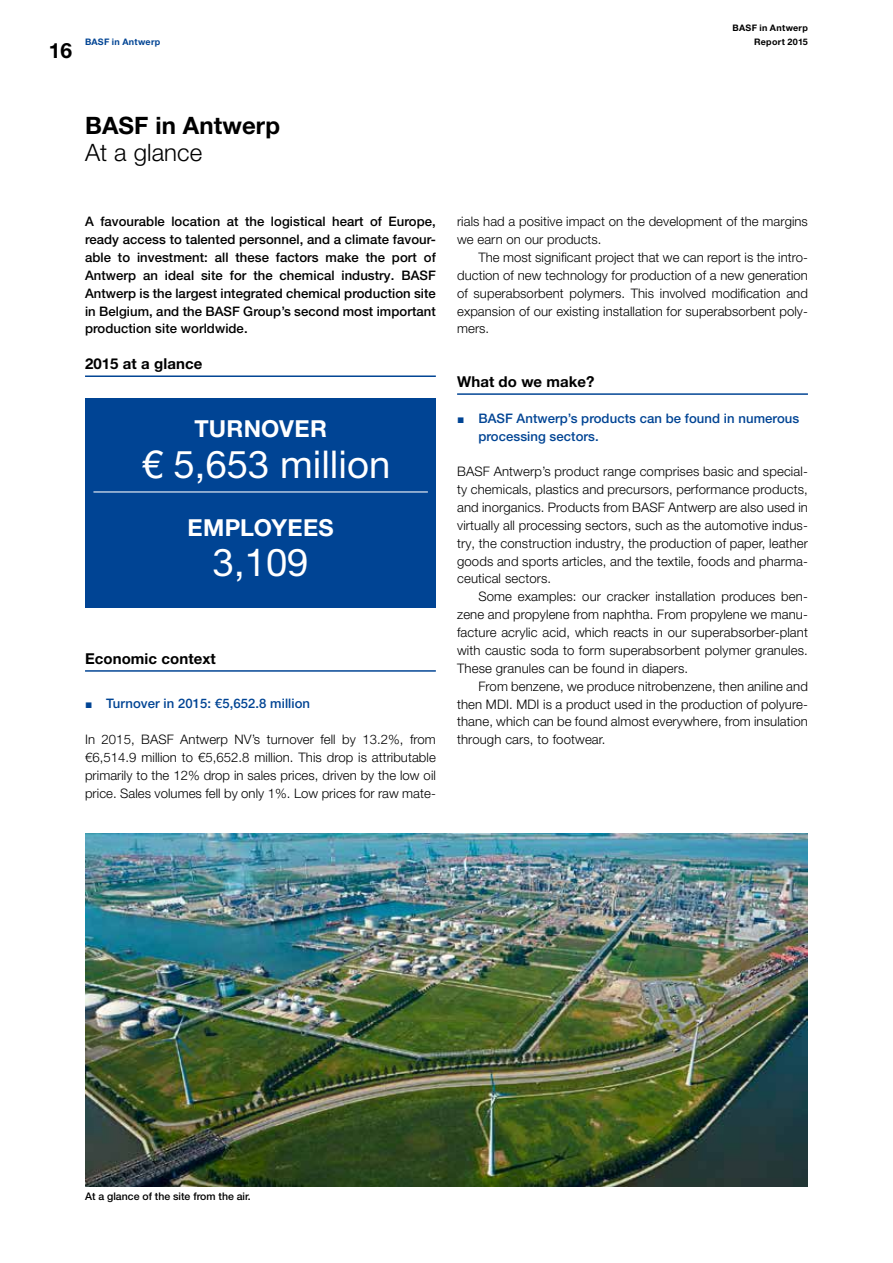
<style>
.page{position:relative;width:893px;height:1263px;background:#fff}
.page>*{position:absolute;margin:0;border:0;box-sizing:border-box;transform-origin:0 0}
.t1{font:38.4px "Helvetica Finanz Std";color:#fff}
.t2{font:700 24px "Helvetica Finanz Std";letter-spacing:.005em;color:#000}
.t3{font:300 24px "Helvetica Finanz Std";letter-spacing:.005em;color:#000}
.t4{font:700 23.4px "Helvetica Finanz Std";letter-spacing:.015em;color:#fff}
.t5{font:700 21px "Helvetica Finanz Std";color:#000}
.t6{font:700 15px "Helvetica Finanz Std";letter-spacing:.005em;color:#000}
.t7{font:300 13.2px/17.9px "Helvetica Finanz Std";letter-spacing:.005em;color:#000;text-align:justify}
.t8{font:500 13.2px/17.9px "Helvetica Finanz Std";letter-spacing:.005em;color:#000;text-align:justify}
.t9{font:500 13.2px/17.9px "Helvetica Finanz Std";letter-spacing:.005em;color:#004494}
.t10{font:500 10.5px "Helvetica Finanz Std";color:#000}
.t11{font:700 9px/13.5px "Helvetica Finanz Std";letter-spacing:.03em;color:#000;text-align:right}
.t12{font:700 9px "Helvetica Finanz Std";letter-spacing:.03em;color:#004494}
</style>
<div class="page">
<img style="left:85px;top:834px;width:723px;height:352px">
<hr style="left:85px;top:375px;width:351px;height:2px;background:#004494">
<hr style="left:85px;top:670px;width:351px;height:2px;background:#004494">
<div style="left:85px;top:398px;width:351px;height:209px;background:#004494"></div>
<hr style="left:93px;top:491px;width:335px;height:1px;background:#fff">
<hr style="left:457px;top:393px;width:351px;height:2px;background:#004494">
<h3 class="t5" style="left:49px;top:38px;width:25px">16</h3>
<p class="t12" style="left:85px;top:36px;width:77px">BASF in Antwerp</p>
<p class="t11" style="left:733px;top:21px;width:77px">BASF in Antwerp<br>Report 2015</p>
<h2 class="t2" style="left:85px;top:111px;width:197px">BASF in Antwerp</h2>
<h2 class="t3" style="left:85px;top:138px;width:119px">At a glance</h2>
<p class="t8" style="left:85px;top:212px;width:352px">A favourable location at the logistical heart of Europe, ready access to talented personnel, and a climate favour&shy;able to investment: all these factors make the port of Antwerp an ideal site for the chemical industry. BASF Antwerp is the largest integrated chemical production site in Belgium, and the BASF Group’s second most important production site worldwide.</p>
<p class="t6" style="left:85px;top:355px;width:119px">2015 at a glance</p>
<h3 class="t4" style="left:194px;top:415px;width:134px">TURNOVER</h3>
<h1 class="t1" style="left:142px;top:441px;width:250px">€ 5,653 million</h1>
<h3 class="t4" style="left:188px;top:513px;width:148px">EMPLOYEES</h3>
<h1 class="t1" style="left:213px;top:539px;width:97px">3,109</h1>
<p class="t6" style="left:85px;top:649px;width:132px">Economic context</p>
<p class="t9" style="left:85px;top:695px;width:227px">▪ Turnover in 2015: €5,652.8 million</p>
<p class="t7" style="left:85px;top:730px;width:352px">In 2015, BASF Antwerp NV’s turnover fell by 13.2%, from €6,514.9 million to €5,652.8 million. This drop is attributable primarily to the 12% drop in sales prices, driven by the low oil price. Sales volumes fell by only 1%. Low prices for raw mate-</p>
<p class="t7" style="left:457px;top:212px;width:352px">rials had a positive impact on the development of the margins we earn on our products.</p>
<p class="t7" style="left:457px;top:248px;width:352px;text-indent:21px">The most significant project that we can report is the intro&shy;duction of new technology for production of a new generation of superabsorbent polymers. This involved modification and expansion of our existing installation for superabsorbent poly&shy;mers.</p>
<p class="t6" style="left:457px;top:373px;width:139px">What do we make?</p>
<p class="t9" style="left:478px;top:409px;width:322px;text-indent:-21px">▪ BASF Antwerp’s products can be found in numerous processing sectors.</p>
<p class="t7" style="left:457px;top:462px;width:352px">BASF Antwerp’s product range comprises basic and special&shy;ty chemicals, plastics and precursors, performance products, and inorganics. Products from BASF Antwerp are also used in virtually all processing sectors, such as the automotive indus&shy;try, the construction industry, the production of paper, leather goods and sports articles, and the textile, foods and pharma&shy;ceutical sectors.</p>
<p class="t7" style="left:457px;top:587px;width:352px;text-indent:21px">Some examples: our cracker installation produces ben&shy;zene and propylene from naphtha. From propylene we manu&shy;facture acrylic acid, which reacts in our superabsorber-plant with caustic soda to form superabsorbent polymer granules.<br>These granules can be found in diapers.</p>
<p class="t7" style="left:457px;top:677px;width:352px;text-indent:21px">From benzene, we produce nitrobenzene, then aniline and then MDI. MDI is a product used in the production of polyure&shy;thane, which can be found almost everywhere, from insulation through cars, to footwear.</p>
<p class="t10" style="left:85px;top:1190px;width:167px">At a glance of the site from the air.</p>
</div>
